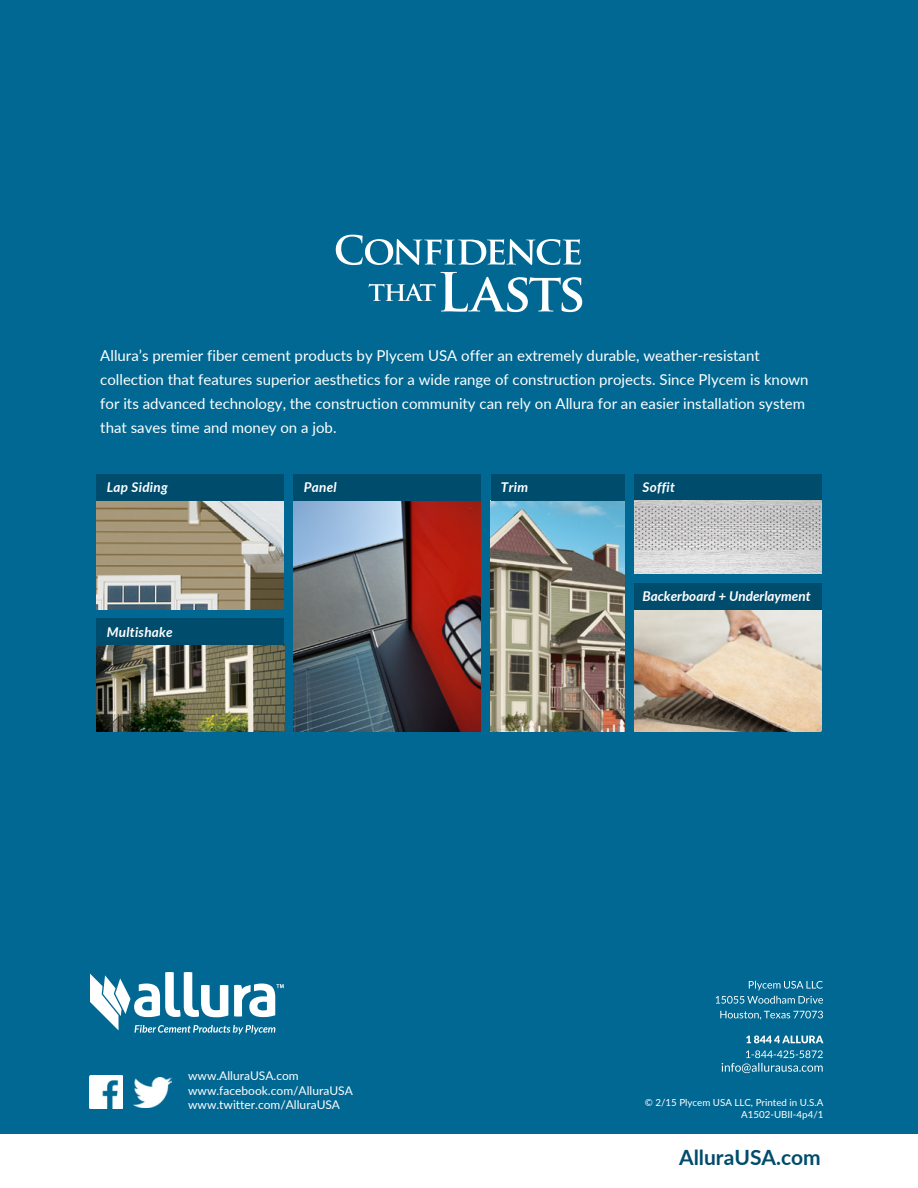
<style>
.page{position:relative;width:918px;height:1188px;background:#006892}
.page>*{position:absolute;margin:0;border:0;box-sizing:border-box;transform-origin:0 0}
.t1{font:700 21px "Lato";color:#004c6d}
.t2{font:15px/24px "Lato";color:#fff}
.t3{font:italic 700 13.5px "Lato";letter-spacing:.02em;color:#fff}
.t4{font:italic 700 13.5px "Lato";color:#fff}
.t5{font:12px/14.4px "Lato";color:#fff}
.t6{font:9.75px/11.7px "Lato";color:#fff;text-align:right}
</style>
<div class="page">
<img style="left:134px;top:1077px;width:37px;height:30px">
<img style="left:89px;top:1076px;width:34px;height:33px">
<svg style="left:722px;top:1050px;width:101px;height:23px"></svg>
<svg style="left:746px;top:1036px;width:77px;height:7px"></svg>
<svg style="left:720px;top:1011px;width:103px;height:9px"></svg>
<svg style="left:716px;top:996px;width:107px;height:8px"></svg>
<svg style="left:90px;top:972px;width:194px;height:62px"></svg>
<svg style="left:336px;top:235px;width:245px;height:30px"></svg>
<svg style="left:369px;top:272px;width:213px;height:40px"></svg>
<img style="left:294px;top:501px;width:187px;height:231px">
<div style="left:294px;top:474px;width:187px;height:27px;background:#004c6d"></div>
<div style="left:634px;top:474px;width:187px;height:27px;background:#004c6d"></div>
<img style="left:634px;top:610px;width:187px;height:122px">
<img style="left:634px;top:501px;width:187px;height:73px">
<div style="left:634px;top:583px;width:187px;height:27px;background:#004c6d"></div>
<img style="left:491px;top:501px;width:133px;height:231px">
<div style="left:491px;top:474px;width:133px;height:27px;background:#004c6d"></div>
<img style="left:97px;top:645px;width:187px;height:87px">
<img style="left:97px;top:501px;width:187px;height:109px">
<div style="left:97px;top:618px;width:187px;height:27px;background:#004c6d"></div>
<div style="left:97px;top:474px;width:187px;height:27px;background:#004c6d"></div>
<div style="left:0;top:1134px;width:918px;height:54px;background:#fff"></div>
<svg style="left:749px;top:981px;width:74px;height:9px"></svg>
<p class="t2" style="left:100px;top:343px;width:710px">Allura’s premier fiber cement products by Plycem USA offer an extremely durable, weather-resistant collection that features superior aesthetics for a wide range of construction projects. Since Plycem is known for its advanced technology, the construction community can rely on Allura for an easier installation system that saves time and money on a job.</p>
<p class="t3" style="left:107px;top:478px;width:63px">Lap Siding</p>
<p class="t3" style="left:501px;top:478px;width:29px">Trim</p>
<p class="t3" style="left:304px;top:478px;width:35px">Panel</p>
<p class="t3" style="left:642px;top:478px;width:34px">Soffit</p>
<p class="t3" style="left:107px;top:622px;width:68px">Multishake</p>
<p class="t5" style="left:188px;top:1068px;width:166px">www.AlluraUSA.com www.facebook.com/AlluraUSA www.twitter.com/AlluraUSA</p>
<p class="t4" style="left:642px;top:586px;width:170px">Backerboard + Underlayment</p>
<p class="t6" style="left:645px;top:1096px;width:180px">© 2/15 Plycem USA LLC, Printed in U.S.A<br>A1502-UBII-4p4/1</p>
<h1 class="t1" style="left:679px;top:1142px;width:143px">AlluraUSA.com</h1>
</div>
